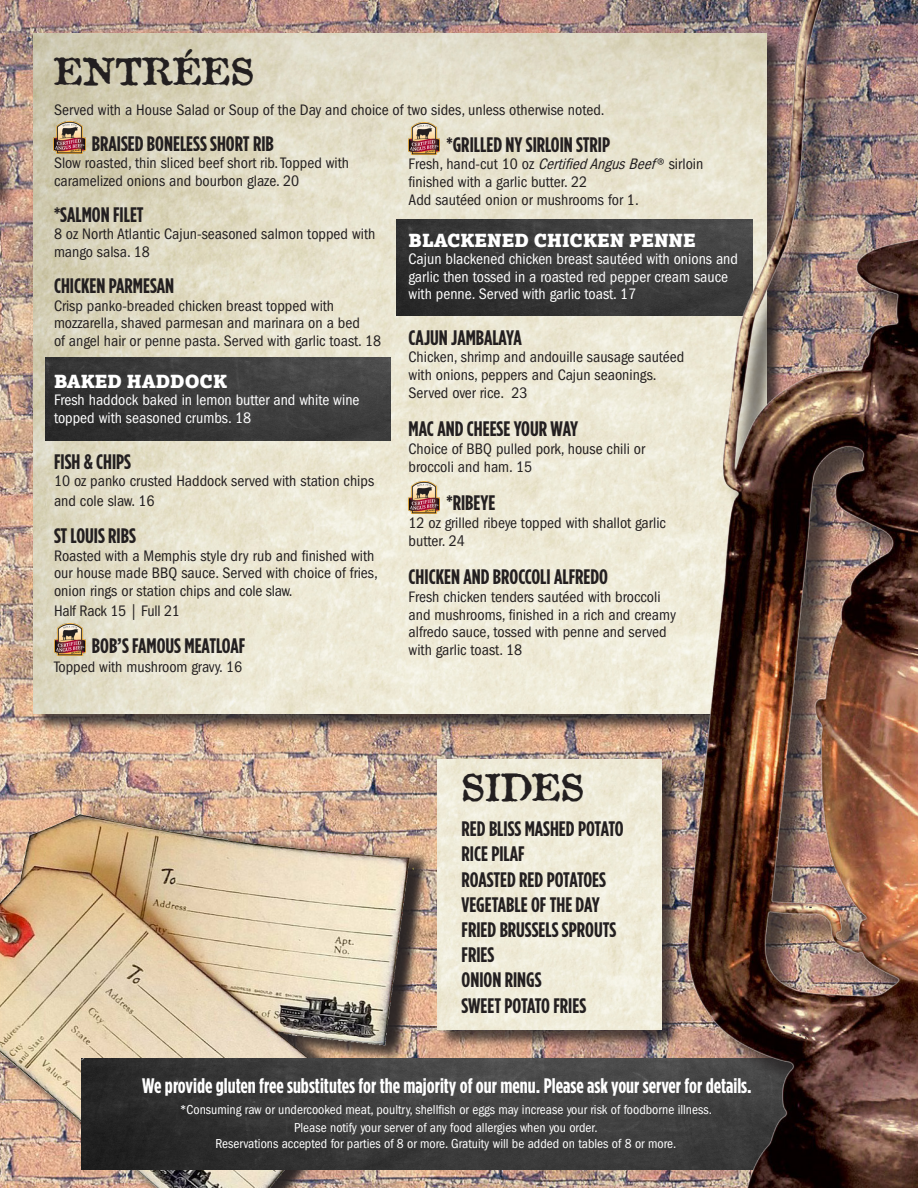
<style>
.page{position:relative;width:918px;height:1188px;background:#fff}
.page>*{position:absolute;margin:0;border:0;box-sizing:border-box;transform-origin:0 0}
.t1{font:36px "Antique Type";color:#231f20}
.t2{font:700 21px/25.2px "Gotham Condensed";color:#231f20}
.t3{font:700 21px "Gotham Condensed";color:#fff}
.t4{font:900 18px "Lexia";color:#fff}
.t5{font:condensed 15.75px/17.7px "ITC Franklin Gothic Std";color:#231f20}
.t6{font:condensed 15.75px/17.7px "ITC Franklin Gothic Std";color:#fff}
.t7{font:condensed 13.5px/17.7px "ITC Franklin Gothic Std";color:#fff;text-align:center}
.s1{font-style:italic}
</style>
<div class="page">
<img style="left:0;top:0;width:665px;height:1188px">
<div style="left:35px;top:35px;width:750px;height:697px;background:#231f20;opacity:.75"></div>
<img style="left:33px;top:33px;width:632px;height:681px">
<div style="left:439px;top:761px;width:241px;height:287px;background:#231f20;opacity:.75"></div>
<img style="left:437px;top:759px;width:224px;height:270px">
<div style="left:0;top:0;width:18px;height:283px;background:#231f20;opacity:.75"></div>
<div style="left:0;top:783px;width:431px;height:405px;background:#231f20;opacity:.75"></div>
<img style="left:0;top:781px;width:417px;height:407px">
<img style="left:81px;top:1059px;width:584px;height:110px">
<img style="left:45px;top:358px;width:346px;height:83px">
<img style="left:397px;top:219px;width:268px;height:96px">
<img style="left:54px;top:121px;width:31px;height:33px">
<img style="left:54px;top:624px;width:31px;height:32px">
<img style="left:409px;top:123px;width:31px;height:32px">
<img style="left:409px;top:481px;width:31px;height:32px">
<img style="left:665px;top:0;width:253px;height:1188px">
<p class="t1" style="left:54px;top:48px;width:202px">ENTRÉES</p>
<p class="t5" style="left:54px;top:101px;width:552px">Served with a House Salad or Soup of the Day and choice of two sides, unless otherwise noted.</p>
<p class="t2" style="left:92px;top:131px;width:183px">BRAISED BONELESS SHORT RIB</p>
<p class="t5" style="left:54px;top:154px;width:297px">Slow roasted, thin sliced beef short rib. Topped with caramelized onions and bourbon glaze. 20</p>
<p class="t2" style="left:54px;top:202px;width:91px">*SALMON FILET</p>
<p class="t5" style="left:54px;top:226px;width:323px">8 oz North Atlantic Cajun-seasoned salmon topped with mango salsa. 18</p>
<p class="t2" style="left:54px;top:273px;width:122px">CHICKEN PARMESAN</p>
<p class="t5" style="left:54px;top:297px;width:329px">Crisp panko-breaded chicken breast topped with mozzarella, shaved parmesan and marinara on a bed<br>of angel hair or penne pasta. Served with garlic toast. 18</p>
<p class="t4" style="left:54px;top:369px;width:175px">BAKED HADDOCK</p>
<p class="t6" style="left:54px;top:392px;width:307px">Fresh haddock baked in lemon butter and white wine topped with seasoned crumbs. 18</p>
<p class="t2" style="left:54px;top:448px;width:79px">FISH &amp; CHIPS</p>
<p class="t5" style="left:54px;top:471px;width:322px;line-height:19.8px">10 oz panko crusted Haddock served with station chips and cole slaw. 16</p>
<p class="t2" style="left:54px;top:523px;width:83px">ST LOUIS RIBS</p>
<p class="t5" style="left:54px;top:547px;width:325px">Roasted with a Memphis style dry rub and finished with our house made BBQ sauce. Served with choice of fries, onion rings or station chips and cole slaw.</p>
<p class="t5" style="left:54px;top:602px;width:127px">Half Rack 15 | Full 21</p>
<p class="t2" style="left:92px;top:633px;width:155px">BOB’S FAMOUS MEATLOAF</p>
<p class="t5" style="left:54px;top:658px;width:190px">Topped with mushroom gravy. 16</p>
<p class="t2" style="left:447px;top:132px;width:165px">*GRILLED NY SIRLOIN STRIP</p>
<p class="t5" style="left:409px;top:155px;width:296px">Fresh, hand-cut 10 oz <span class="s1">CertifiedAngusBeef</span>® sirloin finished with a garlic butter. 22<br>Add sautéed onion or mushrooms for 1.</p>
<p class="t4" style="left:409px;top:228px;width:289px">BLACKENED CHICKEN PENNE</p>
<p class="t6" style="left:409px;top:250px;width:331px">Cajun blackened chicken breast sautéed with onions and garlic then tossed in a roasted red pepper cream sauce with penne. Served with garlic toast. 17</p>
<p class="t2" style="left:409px;top:325px;width:115px">CAJUN JAMBALAYA</p>
<p class="t5" style="left:409px;top:349px;width:277px">Chicken, shrimp and andouille sausage sautéed with onions, peppers and Cajun seaonings.<br>Served over rice. 23</p>
<p class="t2" style="left:409px;top:416px;width:171px">MAC AND CHEESE YOUR WAY</p>
<p class="t5" style="left:409px;top:440px;width:238px">Choice of BBQ pulled pork, house chili or broccoli and ham. 15</p>
<p class="t2" style="left:447px;top:490px;width:50px">*RIBEYE</p>
<p class="t5" style="left:409px;top:514px;width:259px">12 oz grilled ribeye topped with shallot garlic butter. 24</p>
<p class="t2" style="left:409px;top:564px;width:201px">CHICKEN AND BROCCOLI ALFREDO</p>
<p class="t5" style="left:409px;top:588px;width:269px">Fresh chicken tenders sautéed with broccoli and mushrooms, finished in a rich and creamy alfredo sauce, tossed with penne and served with garlic toast. 18</p>
<p class="t1" style="left:462px;top:764px;width:124px">SIDES</p>
<p class="t2" style="left:462px;top:816px;width:164px">RED BLISS MASHED POTATO<br>RICE PILAF<br>ROASTED RED POTATOES<br>VEGETABLE OF THE DAY<br>FRIED BRUSSELS SPROUTS<br>FRIES<br>ONION RINGS<br>SWEET POTATO FRIES</p>
<p class="t3" style="left:142px;top:1073px;width:611px">We provide gluten free substitutes for the majority of our menu. Please ask your server for details.</p>
<p class="t7" style="left:180px;top:1101px;width:534px">*Consuming raw or undercooked meat, poultry, shellfish or eggs may increase your risk of foodborne illness.<br>Please notify your server of any food allergies when you order.</p>
<p class="t7" style="left:215px;top:1135px;width:462px">Reservations accepted for parties of 8 or more. Gratuity will be added on tables of 8 or more.</p>
</div>
